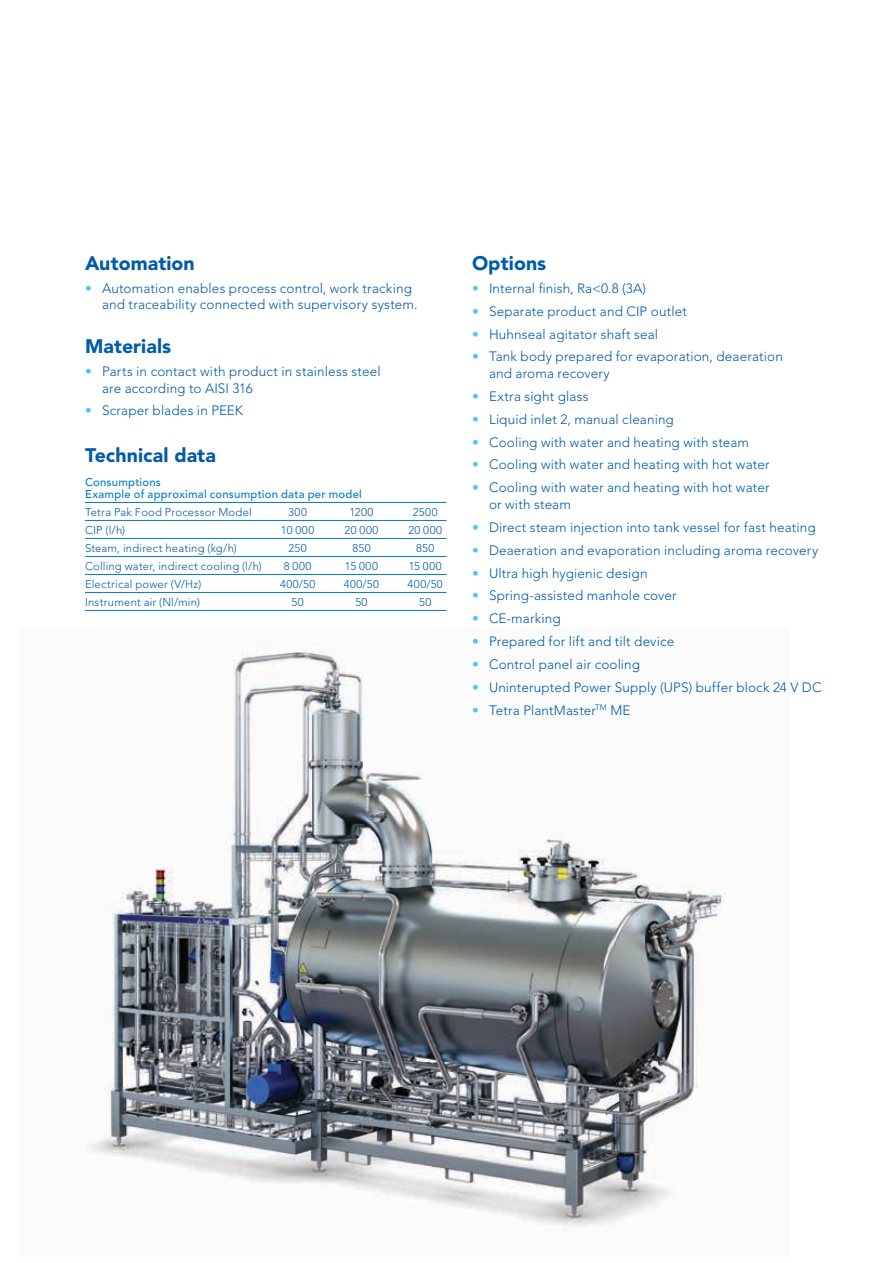
<style>
.page{position:relative;width:893px;height:1263px;background:#fff}
.page>*{position:absolute;margin:0;border:0;box-sizing:border-box;transform-origin:0 0}
.t1{font:900 19.5px "Avenir LT Std";letter-spacing:.005em;color:#005bab}
.t2{font:300 13.5px/16.5px "Avenir LT Std";letter-spacing:.01em;color:#005bab}
.t3{font:300 11.25px "Avenir LT Std";letter-spacing:.02em;color:#005bab}
.t4{font:500 11.25px/12px "Avenir LT Std";letter-spacing:.025em;color:#007dc3}
.s1{color:#4ac8f5}
</style>
<div class="page">
<img style="left:86px;top:651px;width:640px;height:575px">
<hr style="left:85px;top:502px;width:361px;height:1px;background:#007dc3">
<hr style="left:85px;top:520px;width:361px;height:1px;background:#007dc3">
<hr style="left:85px;top:538px;width:361px;height:1px;background:#007dc3">
<hr style="left:85px;top:556px;width:361px;height:1px;background:#007dc3">
<hr style="left:85px;top:574px;width:361px;height:1px;background:#007dc3">
<hr style="left:85px;top:592px;width:361px;height:1px;background:#007dc3">
<hr style="left:85px;top:610px;width:361px;height:1px;background:#007dc3">
<h1 class="t1" style="left:85px;top:251px;width:111px">Automation</h1>
<p class="t2" style="left:102px;top:280px;width:317px;text-indent:-17px"><span class="s1">•</span> Automation enables process control, work tracking and traceability connected with supervisory system.</p>
<h1 class="t1" style="left:85px;top:335px;width:88px">Materials</h1>
<p class="t2" style="left:102px;top:363px;width:280px;text-indent:-17px"><span class="s1">•</span> Parts in contact with product in stainless steel are according to AISI 316</p>
<p class="t2" style="left:85px;top:403px;width:160px"><span class="s1">•</span> Scraper blades in PEEK</p>
<h1 class="t1" style="left:85px;top:443px;width:132px">Technical data</h1>
<p class="t4" style="left:85px;top:476px;width:278px">Consumptions<br>Example of approximal consumption data per model</p>
<p class="t3" style="left:85px;top:505px;width:168px">Tetra Pak Food Processor Model</p>
<p class="t3" style="left:288px;top:505px;width:20px">300</p>
<p class="t3" style="left:349px;top:505px;width:25px">1200</p>
<p class="t3" style="left:413px;top:505px;width:26px">2500</p>
<p class="t3" style="left:85px;top:523px;width:42px">CIP (l/h)</p>
<p class="t3" style="left:281px;top:523px;width:35px">10 000</p>
<p class="t3" style="left:345px;top:523px;width:35px">20 000</p>
<p class="t3" style="left:408px;top:523px;width:35px">20 000</p>
<p class="t3" style="left:85px;top:541px;width:153px">Steam, indirect heating (kg/h)</p>
<p class="t3" style="left:289px;top:541px;width:20px">250</p>
<p class="t3" style="left:352px;top:541px;width:20px">850</p>
<p class="t3" style="left:416px;top:541px;width:20px">850</p>
<p class="t3" style="left:85px;top:559px;width:178px">Colling water, indirect cooling (l/h)</p>
<p class="t3" style="left:284px;top:559px;width:29px">8 000</p>
<p class="t3" style="left:345px;top:559px;width:35px">15 000</p>
<p class="t3" style="left:409px;top:559px;width:35px">15 000</p>
<p class="t3" style="left:85px;top:577px;width:118px">Electrical power (V/Hz)</p>
<p class="t3" style="left:280px;top:577px;width:37px">400/50</p>
<p class="t3" style="left:344px;top:577px;width:37px">400/50</p>
<p class="t3" style="left:408px;top:577px;width:37px">400/50</p>
<p class="t3" style="left:85px;top:595px;width:116px">Instrument air (Nl/min)</p>
<p class="t3" style="left:292px;top:595px;width:14px">50</p>
<p class="t3" style="left:355px;top:595px;width:14px">50</p>
<p class="t3" style="left:419px;top:595px;width:14px">50</p>
<h1 class="t1" style="left:472px;top:251px;width:76px">Options</h1>
<p class="t2" style="left:472px;top:280px;width:176px"><span class="s1">•</span> Internal finish, Ra&lt;0.8 (3A)</p>
<p class="t2" style="left:472px;top:303px;width:216px"><span class="s1">•</span> Separate product and CIP outlet</p>
<p class="t2" style="left:472px;top:326px;width:187px"><span class="s1">•</span> Huhnseal agitator shaft seal</p>
<p class="t2" style="left:489px;top:349px;width:295px;text-indent:-17px"><span class="s1">•</span> Tank body prepared for evaporation, deaeration and aroma recovery</p>
<p class="t2" style="left:472px;top:388px;width:118px"><span class="s1">•</span> Extra sight glass</p>
<p class="t2" style="left:472px;top:411px;width:203px"><span class="s1">•</span> Liquid inlet 2, manual cleaning</p>
<p class="t2" style="left:472px;top:434px;width:279px"><span class="s1">•</span> Cooling with water and heating with steam</p>
<p class="t2" style="left:472px;top:457px;width:299px"><span class="s1">•</span> Cooling with water and heating with hot water</p>
<p class="t2" style="left:489px;top:479px;width:282px;text-indent:-17px"><span class="s1">•</span> Cooling with water and heating with hot water or with steam</p>
<p class="t2" style="left:472px;top:519px;width:345px"><span class="s1">•</span> Direct steam injection into tank vessel for fast heating</p>
<p class="t2" style="left:472px;top:542px;width:348px"><span class="s1">•</span> Deaeration and evaporation including aroma recovery</p>
<p class="t2" style="left:472px;top:565px;width:177px"><span class="s1">•</span> Ultra high hygienic design</p>
<p class="t2" style="left:472px;top:587px;width:206px"><span class="s1">•</span> Spring-assisted manhole cover</p>
<p class="t2" style="left:472px;top:610px;width:90px"><span class="s1">•</span> CE-marking</p>
<p class="t2" style="left:472px;top:633px;width:204px"><span class="s1">•</span> Prepared for lift and tilt device</p>
<p class="t2" style="left:472px;top:656px;width:170px"><span class="s1">•</span> Control panel air cooling</p>
<p class="t2" style="left:472px;top:679px;width:351px"><span class="s1">•</span> Uninterupted Power Supply (UPS) buffer block 24 V DC</p>
<p class="t2" style="left:472px;top:702px;width:160px"><span class="s1">•</span> Tetra PlantMaster<sup>TM</sup> ME</p>
</div>
